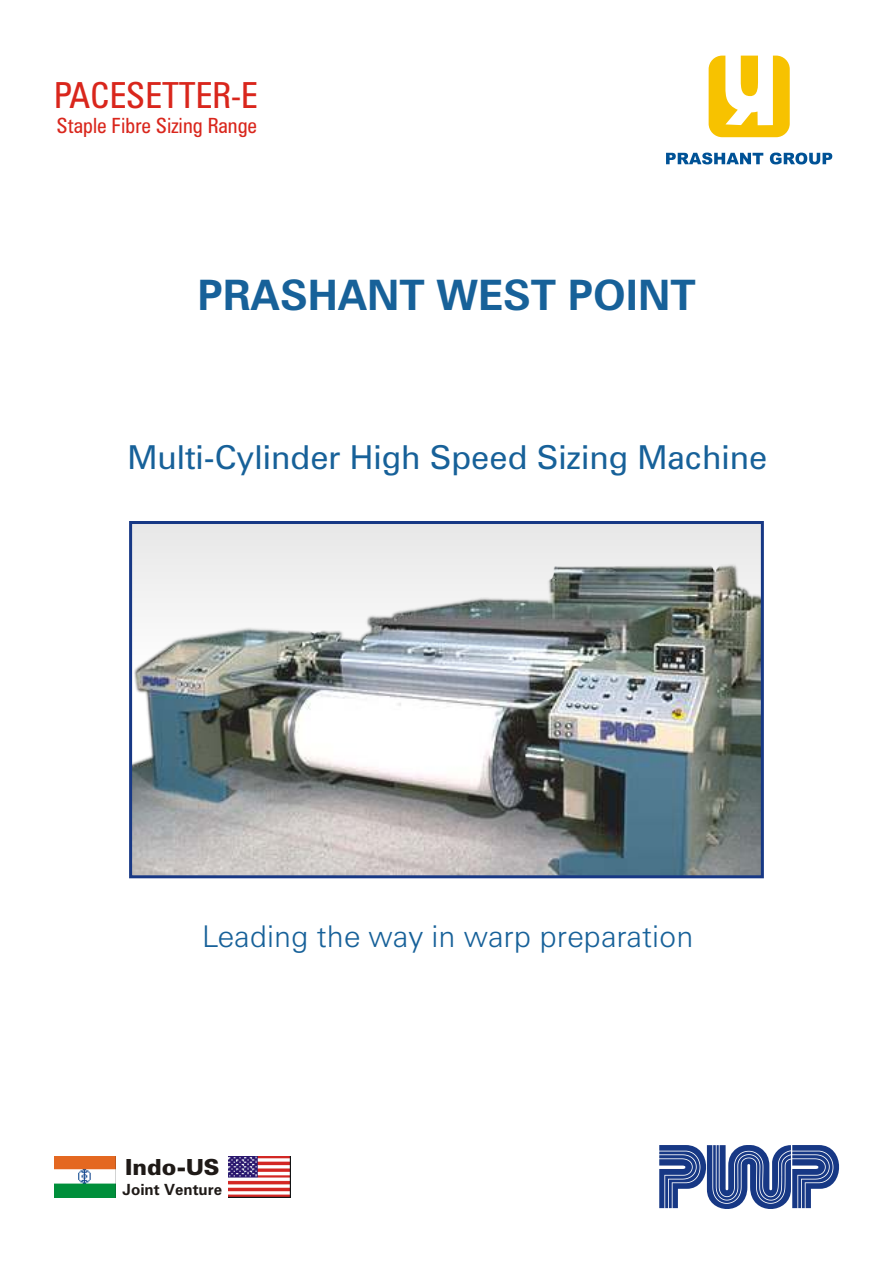
<style>
.page{position:relative;width:893px;height:1263px;background:#fff}
.page>*{position:absolute;margin:0;border:0;box-sizing:border-box;transform-origin:0 0}
.t1{font:700 42px "Zurich BT";color:#176199}
.t2{font:condensed 36px "Zurich BT";color:#d9261c}
.t3{font:33px "Zurich BT";color:#176199}
.t4{font:300 30px "Zurich BT";color:#176199}
.t5{font:900 22.2px "Zurich BT";color:#1f1a17}
.t6{font:condensed 21px "Zurich BT";color:#d9261c}
.t7{font:700 15.45px "Zurich BT";color:#1f1a17}
</style>
<div class="page">
<svg style="left:659px;top:1145px;width:181px;height:64px"></svg>
<img style="left:229px;top:1157px;width:61px;height:40px">
<img style="left:54px;top:1157px;width:62px;height:40px">
<svg style="left:708px;top:55px;width:82px;height:83px"></svg>
<svg style="left:666px;top:153px;width:166px;height:11px"></svg>
<div style="left:131px;top:522px;width:631px;height:288px;background:#eaeaea"></div>
<img style="left:133px;top:565px;width:627px;height:309px">
<div style="left:129px;top:521px;width:635px;height:357px;border:3px solid #173885"></div>
<p class="t2" style="left:54px;top:81px;width:205px">PACESETTER-E</p>
<p class="t6" style="left:57px;top:117px;width:202px">Staple Fibre Sizing Range</p>
<p class="t1" style="left:198px;top:278px;width:500px">PRASHANT WEST POINT</p>
<p class="t3" style="left:127px;top:443px;width:641px">Multi-Cylinder High Speed Sizing Machine</p>
<p class="t4" style="left:202px;top:924px;width:492px">Leading the way in warp preparation</p>
<p class="t5" style="left:125px;top:1158px;width:96px">Indo-US</p>
<p class="t7" style="left:123px;top:1183px;width:101px">Joint Venture</p>
</div>
